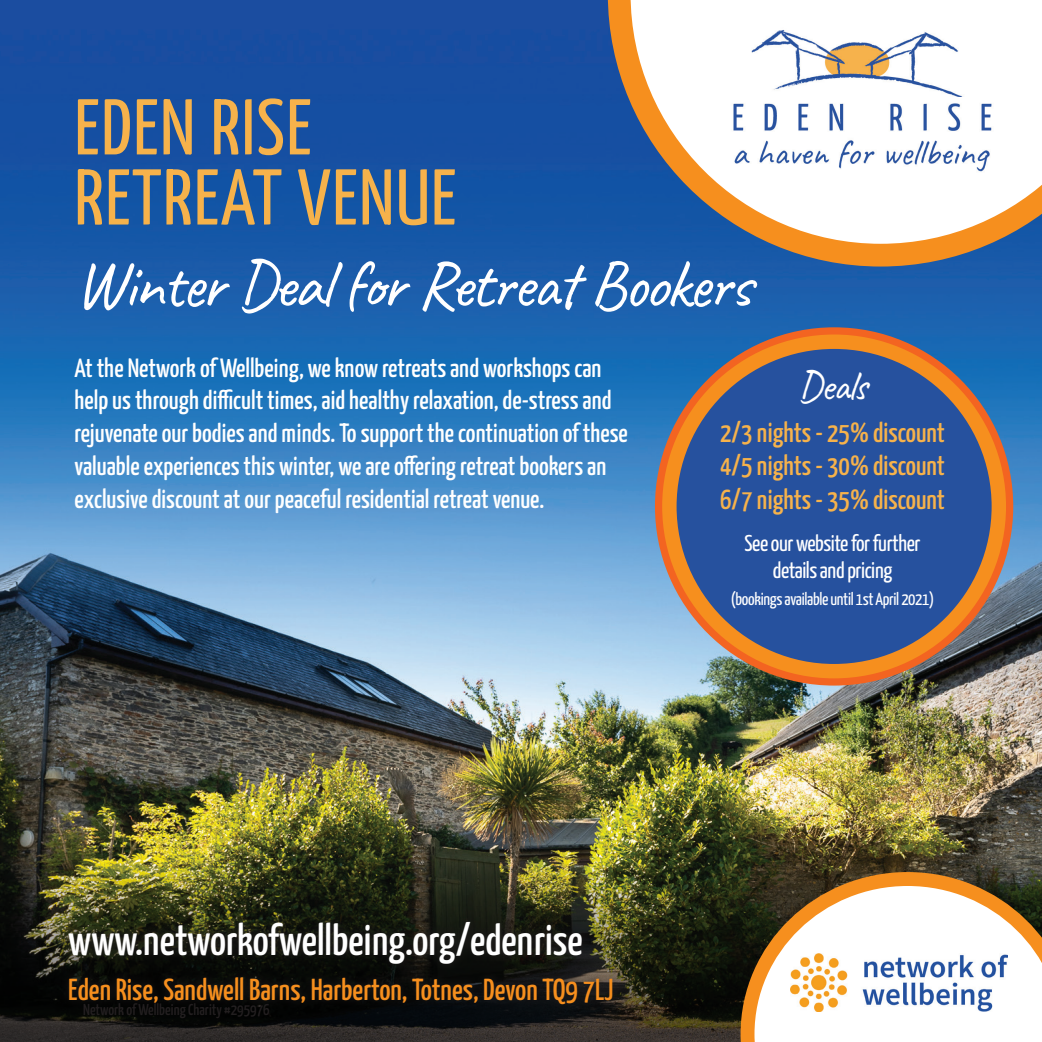
<style>
.page{position:relative;width:1042px;height:1042px;background:#fff}
.page>*{position:absolute;margin:0;border:0;box-sizing:border-box;transform-origin:0 0}
.t1{font:78.92px/70.2px "Yanone Kaffeesatz";letter-spacing:.02em;color:#f6b24b}
.t2{font:68.42px "Caveat";letter-spacing:-.04em;color:#fff}
.t3{font:500 43.23px "Yanone Kaffeesatz";color:#fff}
.t4{font:42px "Caveat";letter-spacing:-.04em;color:#fff}
.t5{font:500 30.28px "Yanone Kaffeesatz";color:#f68f1e}
.t6{font:500 27.65px/33.2px "Yanone Kaffeesatz";color:#f6b24b;text-align:justify}
.t7{font:500 26.25px/32.9px "Yanone Kaffeesatz";color:#fff}
.t8{font:22.75px/26.9px "Yanone Kaffeesatz";letter-spacing:-.02em;color:#fff;text-align:center}
.t9{font:17.5px "Yanone Kaffeesatz";letter-spacing:-.02em;color:#fff}
.t10{font:500 15.75px "Yanone Kaffeesatz";color:#231f20}
</style>
<div class="page">
<img style="left:0;top:0;width:1042px;height:861px">
<img style="left:0;top:861px;width:1042px;height:181px">
<svg style="left:608px;top:0;width:434px;height:266px"></svg>
<img style="left:694px;top:0;width:337px;height:227px">
<div style="left:655px;top:327px;width:358px;height:358px;border:29px solid #f36421;border-radius:50%"></div>
<div style="left:669px;top:342px;width:330px;height:329px;background:#26519e;border-radius:50%"></div>
<div style="left:662px;top:334px;width:344px;height:344px;border:14px solid #f68f1e;border-radius:50%"></div>
<svg style="left:60px;top:912px;width:562px;height:100px;background:#171811"></svg>
<svg style="left:740px;top:872px;width:302px;height:170px"></svg>
<img style="left:790px;top:953px;width:217px;height:59px">
<h1 class="t1" style="left:74px;top:87px;width:383px">EDEN RISE<br>RETREAT VENUE</h1>
<h2 class="t2" style="left:74px;top:241px;width:679px">Winter Deal for Retreat Bookers</h2>
<p class="t7" style="left:74px;top:349px;width:555px">At the Network of Wellbeing, we know retreats and workshops can help us through difficult times, aid healthy relaxation, de-stress and rejuvenate our bodies and minds. To support the continuation of these valuable experiences this winter, we are offering retreat bookers an exclusive discount at our peaceful residential retreat venue.</p>
<h3 class="t4" style="left:797px;top:360px;width:71px">Deals</h3>
<p class="t6" style="left:720px;top:414px;width:226px">2/3 nights - 25% discount 4/5 nights - 30% discount 6/7 nights - 35% discount</p>
<p class="t8" style="left:744px;top:528px;width:177px">See our website for further details and pricing</p>
<p class="t9" style="left:731px;top:586px;width:205px">(bookings available until 1st April 2021)</p>
<h3 class="t3" style="left:68px;top:908px;width:516px">www.networkofwellbeing.org/edenrise</h3>
<p class="t5" style="left:68px;top:967px;width:547px">Eden Rise, Sandwell Barns, Harberton, Totnes, Devon TQ9 7LJ</p>
<p class="t10" style="left:83px;top:998px;width:188px">Network of Wellbeing Charity #295976</p>
</div>
